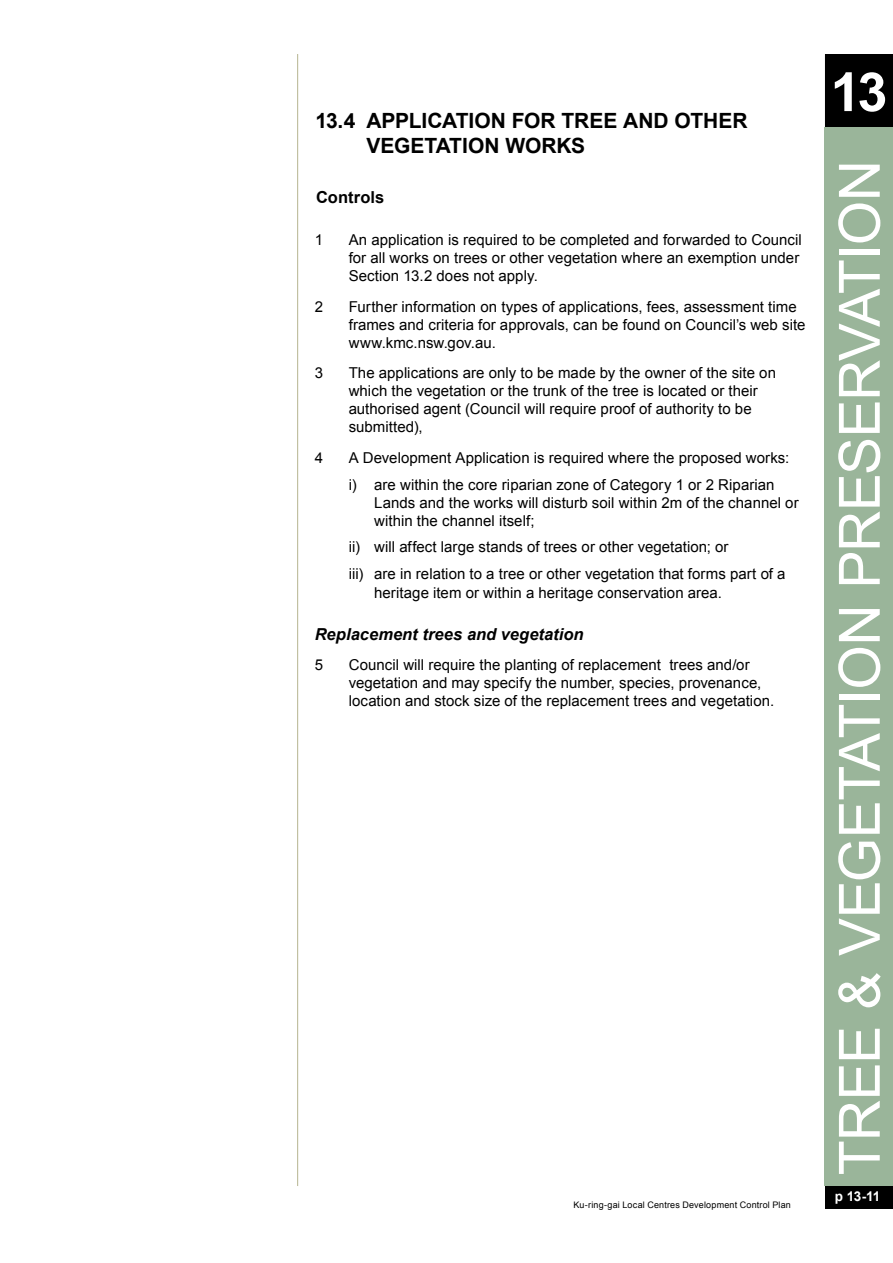
<style>
.page{position:relative;width:893px;height:1263px;background:#fff}
.page>*{position:absolute;margin:0;border:0;box-sizing:border-box;transform-origin:0 0}
.t1{font:57px "Arial";letter-spacing:-.02em;color:#fff}
.t2{font:700 54px "Arial";color:#fff}
.t3{font:700 21px/25.2px "Arial";color:#000}
.t4{font:italic 700 16.5px "Arial";letter-spacing:.005em;color:#000}
.t5{font:700 16.5px "Arial";letter-spacing:.005em;color:#000}
.t6{font:15px/18px "Arial";letter-spacing:.005em;color:#000}
.t7{font:700 13.5px "Arial";color:#fff}
.t8{font:9px "Arial";letter-spacing:.02em;color:#000}
</style>
<div class="page">
<div style="left:825px;top:54px;width:68px;height:74px;background:#000"></div>
<div style="left:825px;top:1186px;width:68px;height:23px;background:#000"></div>
<hr style="left:297px;top:54px;width:1px;height:1132px;background:#b6b491">
<div style="left:825px;top:128px;width:68px;height:1058px;background:#9ab59a"></div>
<h3 class="t3" style="left:366px;top:108px;width:383px;text-indent:-51px">13.4 APPLICATION FOR TREE AND OTHER<br>VEGETATION WORKS</h3>
<p class="t5" style="left:316px;top:187px;width:70px">Controls</p>
<p class="t6" style="left:315px;top:231px;width:10px">1</p>
<p class="t6" style="left:349px;top:231px;width:455px">An application is required to be completed and forwarded to Council for all works on trees or other vegetation where an exemption under<br>Section 13.2 does not apply.</p>
<p class="t6" style="left:315px;top:297px;width:10px">2</p>
<p class="t6" style="left:349px;top:297px;width:458px">Further information on types of applications, fees, assessment time frames and criteria for approvals, can be found on Council’s web site www.kmc.nsw.gov.au.</p>
<p class="t6" style="left:315px;top:364px;width:10px">3</p>
<p class="t6" style="left:349px;top:364px;width:429px">The applications are only to be made by the owner of the site on which the vegetation or the trunk of the tree is located or their authorised agent (Council will require proof of authority to be submitted),</p>
<p class="t6" style="left:315px;top:449px;width:10px">4</p>
<p class="t6" style="left:349px;top:445px;width:442px;line-height:26.5px">A Development Application is required where the proposed works: i) are within the core riparian zone of Category 1 or 2 Riparian</p>
<p class="t6" style="left:374px;top:493px;width:426px">Lands and the works will disturb soil within 2m of the channel or within the channel itself;</p>
<p class="t6" style="left:349px;top:534px;width:438px;line-height:26.5px">ii) will affect large stands of trees or other vegetation; or<br>iii) are in relation to a tree or other vegetation that forms part of a</p>
<p class="t6" style="left:374px;top:584px;width:349px">heritage item or within a heritage conservation area.</p>
<p class="t4" style="left:315px;top:623px;width:270px">Replacement trees and vegetation</p>
<p class="t6" style="left:315px;top:656px;width:10px">5</p>
<p class="t6" style="left:349px;top:656px;width:427px">Council will require the planting of replacement trees and/or vegetation and may specify the number, species, provenance, location and stock size of the replacement trees and vegetation.</p>
<p class="t8" style="left:573px;top:1199px;width:219px">Ku-ring-gai Local Centres Development Control Plan</p>
<h2 class="t2" style="left:830px;top:56px;width:58px">13</h2>
<h1 class="t1" style="left:822px;top:1175px;width:1017px;rotate:-90deg">TREE &amp; VEGETATION PRESERVATION</h1>
<p class="t7" style="left:835px;top:1187px;width:47px">p 13-11</p>
</div>
